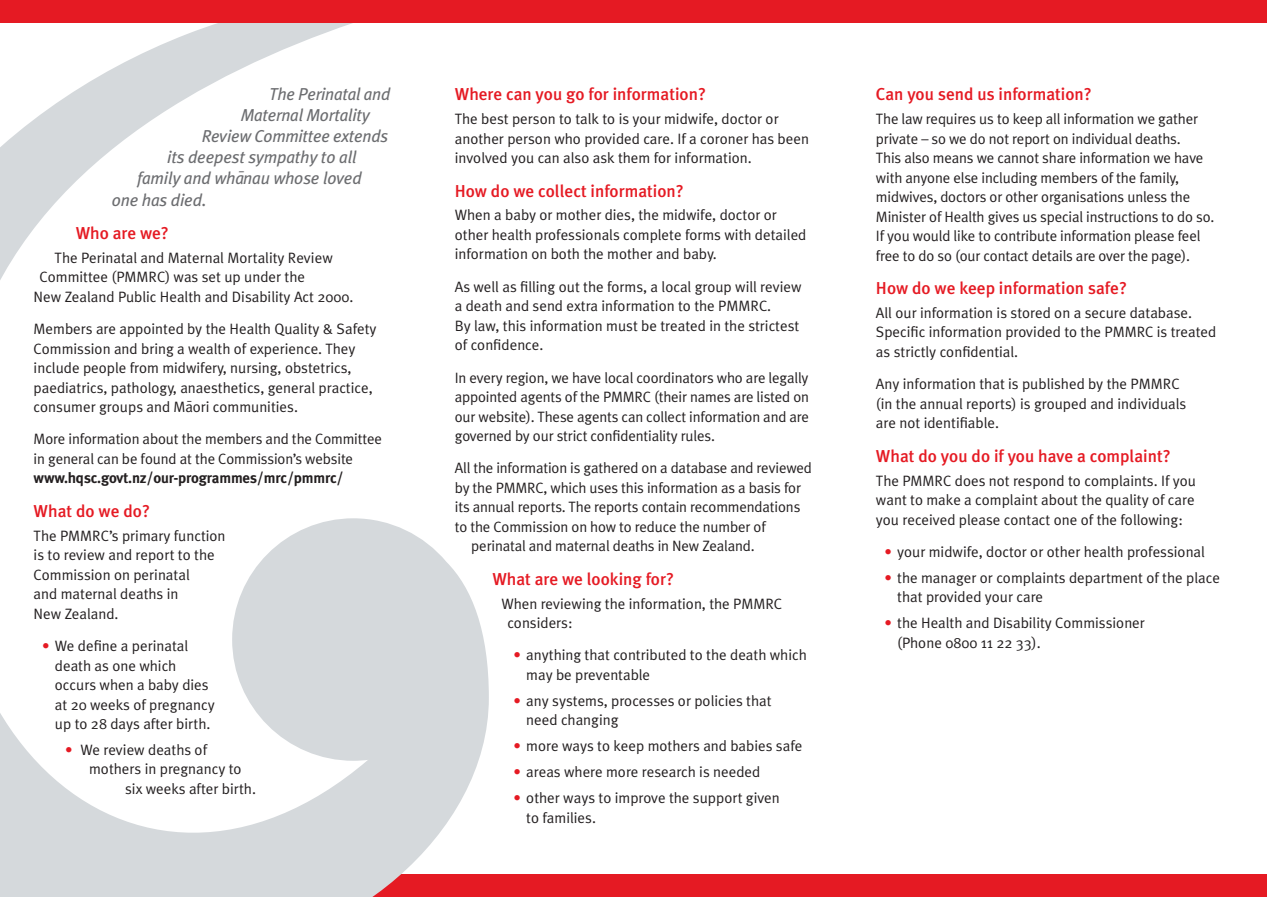
<style>
.page{position:relative;width:1267px;height:897px;background:#fff}
.page>*{position:absolute;margin:0;border:0;box-sizing:border-box;transform-origin:0 0}
.Sub_Head{font:500 17.25px "Meta Plus";color:#e51a23}
.Body_Text{font:italic 17.25px "Meta Plus";letter-spacing:-.015em;color:#6c6d70}
.Body_Text-2{font:500 17.25px "Meta Plus";color:#e51a23}
.Body_Text-3{font:15px/19.5px "Meta Plus Normal";color:#231f20}
.Body_text_tight{font:15px/19.5px "Meta Plus Normal";letter-spacing:-.01em;color:#231f20}
.Bullets{font:15px/19.5px "Meta Plus Normal";color:#231f20}
.Bullet_last{font:15px/19.5px "Meta Plus Normal";color:#231f20}
.s1{font-family:"Meta Plus";font-weight:700}
.s2{color:#e51a23}
</style>
<div class="page">
<div style="left:0;top:873px;width:1266px;height:23px;background:#e51a23"></div>
<svg style="left:0;top:23px;width:616px;height:873px"></svg>
<div style="left:0;top:0;width:1266px;height:23px;background:#e51a23"></div>
<p class="Body_Text" style="left:269px;top:84px;width:123px">The Perinatal and</p>
<p class="Body_Text" style="left:241px;top:105px;width:130px">Maternal Mortality</p>
<p class="Body_Text" style="left:202px;top:126px;width:188px">Review Committee extends</p>
<p class="Body_Text" style="left:167px;top:147px;width:191px">its deepest sympathy to all</p>
<p class="Body_Text" style="left:137px;top:168px;width:226px">family and wha¯nau whose loved</p>
<p class="Body_Text" style="left:112px;top:189px;width:96px">one has died.</p>
<p class="Sub_Head" style="left:76px;top:223px;width:95px">Who are we?</p>
<p class="Body_Text-3" style="left:55px;top:247px;width:279px">The Perinatal and Maternal Mortality Review</p>
<p class="Body_Text-3" style="left:40px;top:267px;width:267px">Committee (PMMRC) was set up under the</p>
<p class="Body_Text-3" style="left:34px;top:286px;width:321px">New Zealand Public Health and Disability Act 2000.</p>
<p class="Body_Text-3" style="left:34px;top:319px;width:344px">Members are appointed by the Health Quality &amp; Safety Commission and bring a wealth of experience. They include people from midwifery, nursing, obstetrics, paediatrics, pathology, anaesthetics, general practice, consumer groups and Ma¯ori communities.</p>
<p class="Body_Text-3" style="left:34px;top:429px;width:350px">More information about the members and the Committee in general can be found at the Commission’s website <span class="s1">www.hqsc.govt.nz/our-programmes/mrc/pmmrc/</span></p>
<p class="Body_Text-2" style="left:34px;top:501px;width:118px">What do we do?</p>
<p class="Body_Text-3" style="left:34px;top:525px;width:193px">The PMMRC’s primary function is to review and report to the<br>Commission on perinatal<br>and maternal deaths in<br>New Zealand.</p>
<p class="Bullets" style="left:55px;top:635px;width:161px;text-indent:-13px"><span class="s2">•</span> We define a perinatal death as one which occurs when a baby dies at 20 weeks of pregnancy up to 28 days after birth.</p>
<p class="Bullet_last" style="left:65px;top:739px;width:143px"><span class="s2">•</span> We review deaths of</p>
<p class="Bullet_last" style="left:89px;top:759px;width:154px">mothers in pregnancy to</p>
<p class="Bullet_last" style="left:125px;top:778px;width:132px">six weeks after birth.</p>
<p class="Sub_Head" style="left:455px;top:84px;width:253px">Where can you go for information?</p>
<p class="Body_Text-3" style="left:455px;top:109px;width:355px">The best person to talk to is your midwife, doctor or another person who provided care. If a coroner has been involved you can also ask them for information.</p>
<p class="Sub_Head" style="left:455px;top:181px;width:230px">How do we collect information?</p>
<p class="Body_Text-3" style="left:455px;top:205px;width:353px">When a baby or mother dies, the midwife, doctor or other health professionals complete forms with detailed information on both the mother and baby.</p>
<p class="Body_Text-3" style="left:455px;top:276px;width:348px">As well as filling out the forms, a local group will review a death and send extra information to the PMMRC.<br>By law, this information must be treated in the strictest of confidence.</p>
<p class="Body_text_tight" style="left:455px;top:367px;width:356px;text-align:justify">In every region, we have local coordinators who are legally appointed agents of the PMMRC (their names are listed on our website). These agents can collect information and are governed by our strict confidentiality rules.</p>
<p class="Body_text_tight" style="left:455px;top:458px;width:359px">All the information is gathered on a database and reviewed</p>
<p class="Body_text_tight" style="left:455px;top:477px;width:348px">by the PMMRC, which uses this information as a basis for</p>
<p class="Body_text_tight" style="left:455px;top:497px;width:347px">its annual reports. The reports contain recommendations</p>
<p class="Body_text_tight" style="left:455px;top:516px;width:312px">to the Commission on how to reduce the number of</p>
<p class="Body_text_tight" style="left:471px;top:536px;width:285px">perinatal and maternal deaths in New Zealand.</p>
<p class="Sub_Head" style="left:492px;top:569px;width:183px">What are we looking for?</p>
<p class="Body_Text-3" style="left:507px;top:593px;width:276px;text-indent:-6px">When reviewing the information, the PMMRC considers:</p>
<p class="Bullets" style="left:526px;top:645px;width:282px;text-indent:-13px"><span class="s2">•</span> anything that contributed to the death which may be preventable</p>
<p class="Bullets" style="left:526px;top:690px;width:247px;text-indent:-13px"><span class="s2">•</span> any systems, processes or policies that need changing</p>
<p class="Bullets" style="left:513px;top:736px;width:290px"><span class="s2">•</span> more ways to keep mothers and babies safe</p>
<p class="Bullets" style="left:513px;top:761px;width:248px"><span class="s2">•</span> areas where more research is needed</p>
<p class="Bullet_last" style="left:526px;top:787px;width:255px;text-indent:-13px"><span class="s2">•</span> other ways to improve the support given to families.</p>
<p class="Sub_Head" style="left:876px;top:84px;width:217px">Can you send us information?</p>
<p class="Body_text_tight" style="left:876px;top:109px;width:340px">The law requires us to keep all information we gather private – so we do not report on individual deaths.<br>This also means we cannot share information we have with anyone else including members of the family, midwives, doctors or other organisations unless the Minister of Health gives us special instructions to do so.<br>If you would like to contribute information please feel free to do so (our contact details are over the page).</p>
<p class="Sub_Head" style="left:876px;top:278px;width:252px">How do we keep information safe?</p>
<p class="Body_Text-3" style="left:876px;top:303px;width:342px">All our information is stored on a secure database.<br>Specific information provided to the PMMRC is treated as strictly confidential.</p>
<p class="Body_Text-3" style="left:876px;top:374px;width:312px">Any information that is published by the PMMRC (in the annual reports) is grouped and individuals are not identifiable.</p>
<p class="Sub_Head" style="left:876px;top:445px;width:296px">What do you do if you have a complaint?</p>
<p class="Body_Text-3" style="left:876px;top:470px;width:321px;text-align:justify">The PMMRC does not respond to complaints. If you want to make a complaint about the quality of care you received please contact one of the following:</p>
<p class="Bullets" style="left:884px;top:541px;width:322px"><span class="s2">•</span> your midwife, doctor or other health professional</p>
<p class="Bullets" style="left:897px;top:567px;width:324px;text-indent:-13px"><span class="s2">•</span> the manager or complaints department of the place that provided your care</p>
<p class="Bullet_last" style="left:897px;top:613px;width:249px;text-indent:-13px"><span class="s2">•</span> the Health and Disability Commissioner (Phone 0800 11 22 33).</p>
</div>
